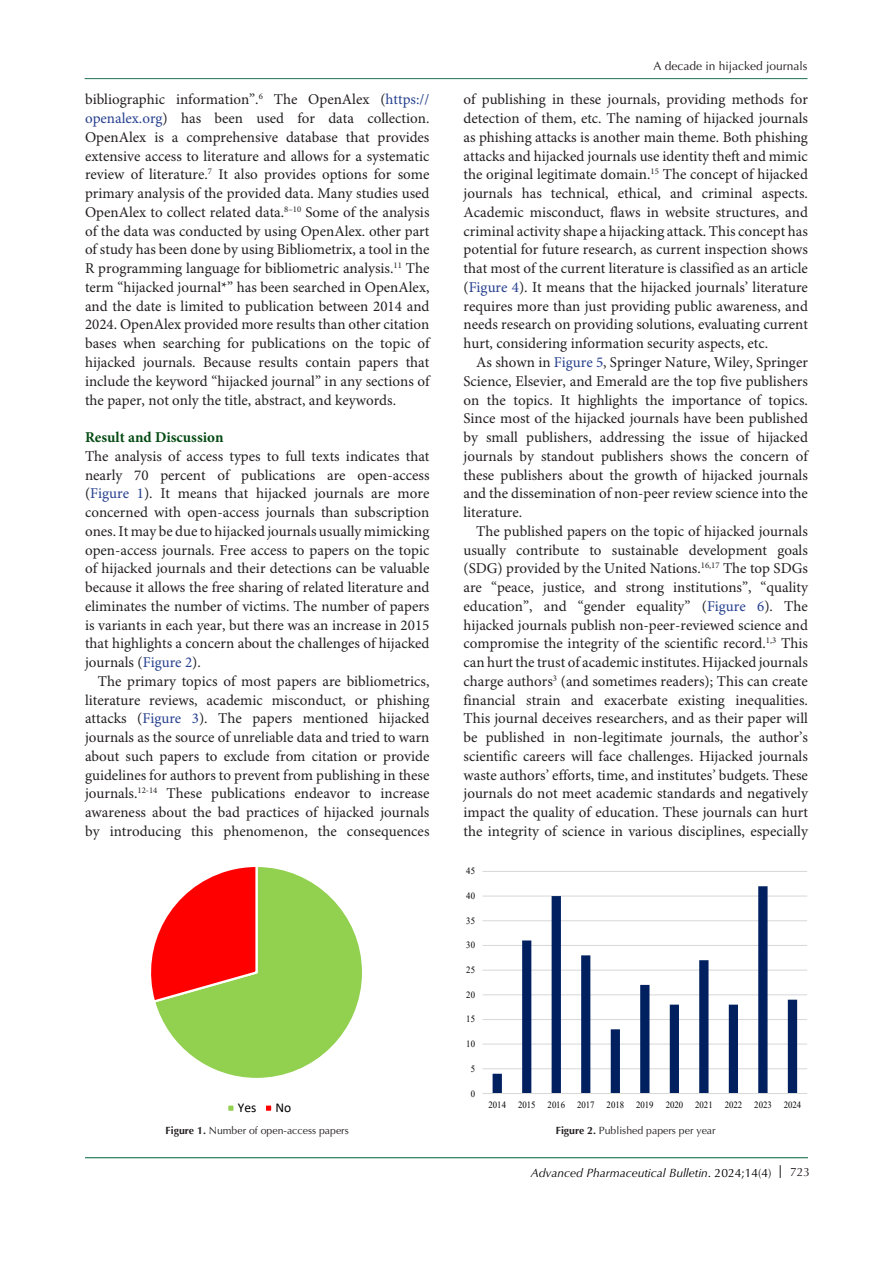
<style>
.page{position:relative;width:893px;height:1263px;background:#fff}
.page>*{position:absolute;margin:0;border:0;box-sizing:border-box;transform-origin:0 0}
.t1{font:15px/18.8px "Minion Pro";color:#231f20;text-align:justify}
.t2{font:700 15px "Minion Pro";color:#054b14}
.t3{font:13.5px "Calibri";color:#000}
.t4{font:italic 12px "Optima LT Std";color:#000}
.t5{font:12px "Optima LT Std";color:#231f20}
.t6{font:10.5px "Optima LT Std";color:#231f20}
.t7{font:9.6px "Times New Roman";letter-spacing:.005em;color:#000;scale:.91 1}
.s1{color:#253f8e}
.s2{font-weight:700}
.s3{font-style:normal}
</style>
<div class="page">
<svg style="left:780px;top:1165px;width:1px;height:13px"></svg>
<hr style="left:85px;top:1157px;width:723px;height:1px;background:#1e7252">
<hr style="left:85px;top:78px;width:722px;height:1px;background:#1e7252">
<svg style="left:156px;top:867px;width:206px;height:211px;fill:#92d050"></svg>
<svg style="left:151px;top:867px;width:108px;height:137px"></svg>
<div style="left:227px;top:1104px;width:8px;height:8px;background:#92d050"></div>
<div style="left:226px;top:1103px;width:10px;height:10px;border:2px solid #fff"></div>
<div style="left:265px;top:1104px;width:7px;height:8px;background:#f00"></div>
<div style="left:264px;top:1103px;width:9px;height:10px;border:2px solid #fff"></div>
<hr style="left:482px;top:1068px;width:325px;height:1px;background:#d9d9d9">
<hr style="left:482px;top:1044px;width:325px;height:1px;background:#d9d9d9">
<hr style="left:482px;top:1019px;width:325px;height:1px;background:#d9d9d9">
<hr style="left:482px;top:994px;width:325px;height:1px;background:#d9d9d9">
<hr style="left:482px;top:970px;width:325px;height:1px;background:#d9d9d9">
<hr style="left:482px;top:945px;width:325px;height:1px;background:#d9d9d9">
<hr style="left:482px;top:920px;width:325px;height:1px;background:#d9d9d9">
<hr style="left:482px;top:896px;width:325px;height:1px;background:#d9d9d9">
<hr style="left:482px;top:871px;width:325px;height:1px;background:#d9d9d9">
<svg style="left:493px;top:886px;width:304px;height:207px"></svg>
<hr style="left:482px;top:1093px;width:325px;height:1px;background:#d9d9d9">
<p class="t1" style="left:85px;top:91px;width:346px">bibliographic information”.<sup>6</sup> The OpenAlex (<span class="s1">https:// openalex.org</span>) has been used for data collection.<br>OpenAlex is a comprehensive database that provides extensive access to literature and allows for a systematic review of literature.<sup>7</sup> It also provides options for some primary analysis of the provided data. Many studies used OpenAlex to collect related data.<sup>8–10</sup> Some of the analysis of the data was conducted by using OpenAlex. other part of study has been done by using Bibliometrix, a tool in the R programming language for bibliometric analysis.<sup>11</sup> The term “hijacked journal*” has been searched in OpenAlex, and the date is limited to publication between 2014 and 2024. OpenAlex provided more results than other citation bases when searching for publications on the topic of hijacked journals. Because results contain papers that include the keyword “hijacked journal” in any sections of the paper, not only the title, abstract, and keywords.</p>
<p class="t2" style="left:85px;top:427px;width:140px">Result and Discussion</p>
<p class="t1" style="left:85px;top:447px;width:346px">The analysis of access types to full texts indicates that nearly 70 percent of publications are open-access (<span class="s1">Figure 1</span>). It means that hijacked journals are more concerned with open-access journals than subscription ones. It may be due to hijacked journals usually mimicking open-access journals. Free access to papers on the topic of hijacked journals and their detections can be valuable because it allows the free sharing of related literature and eliminates the number of victims. The number of papers is variants in each year, but there was an increase in 2015 that highlights a concern about the challenges of hijacked journals (<span class="s1">Figure 2</span>).</p>
<p class="t1" style="left:85px;top:672px;width:346px;text-indent:13px">The primary topics of most papers are bibliometrics, literature reviews, academic misconduct, or phishing attacks (<span class="s1">Figure 3</span>). The papers mentioned hijacked journals as the source of unreliable data and tried to warn about such papers to exclude from citation or provide guidelines for authors to prevent from publishing in these journals.<sup>12-14</sup> These publications endeavor to increase awareness about the bad practices of hijacked journals by introducing this phenomenon, the consequences</p>
<p class="t3" style="left:238px;top:1098px;width:20px">Yes</p>
<p class="t3" style="left:276px;top:1098px;width:17px">No</p>
<p class="t5" style="left:653px;top:59px;width:156px">A decade in hijacked journals</p>
<p class="t1" style="left:463px;top:91px;width:346px">of publishing in these journals, providing methods for detection of them, etc. The naming of hijacked journals as phishing attacks is another main theme. Both phishing attacks and hijacked journals use identity theft and mimic the original legitimate domain.<sup>15</sup> The concept of hijacked journals has technical, ethical, and criminal aspects.<br>Academic misconduct, flaws in website structures, and criminal activity shape a hijacking attack. This concept has potential for future research, as current inspection shows that most of the current literature is classified as an article (<span class="s1">Figure 4</span>). It means that the hijacked journals’ literature requires more than just providing public awareness, and needs research on providing solutions, evaluating current hurt, considering information security aspects, etc.</p>
<p class="t1" style="left:463px;top:353px;width:346px;text-indent:13px">As shown in <span class="s1">Figure 5</span>, Springer Nature, Wiley, Springer Science, Elsevier, and Emerald are the top five publishers on the topics. It highlights the importance of topics.<br>Since most of the hijacked journals have been published by small publishers, addressing the issue of hijacked journals by standout publishers shows the concern of these publishers about the growth of hijacked journals and the dissemination of non-peer review science into the literature.</p>
<p class="t1" style="left:463px;top:522px;width:346px;text-indent:13px">The published papers on the topic of hijacked journals usually contribute to sustainable development goals (SDG) provided by the United Nations.<sup>16,17</sup> The top SDGs are “peace, justice, and strong institutions”, “quality education”, and “gender equality” (<span class="s1">Figure 6</span>). The hijacked journals publish non-peer-reviewed science and compromise the integrity of the scientific record.<sup>1,3</sup> This can hurt the trust of academic institutes. Hijacked journals charge authors<sup>3</sup> (and sometimes readers); This can create financial strain and exacerbate existing inequalities.<br>This journal deceives researchers, and as their paper will be published in non-legitimate journals, the author’s scientific careers will face challenges. Hijacked journals waste authors’ efforts, time, and institutes’ budgets. These journals do not meet academic standards and negatively impact the quality of education. These journals can hurt the integrity of science in various disciplines, especially</p>
<p class="t7" style="left:466px;top:864px;width:11px">45</p>
<p class="t7" style="left:466px;top:889px;width:11px">40</p>
<p class="t7" style="left:466px;top:914px;width:11px">35</p>
<p class="t7" style="left:466px;top:938px;width:11px">30</p>
<p class="t7" style="left:466px;top:963px;width:11px">25</p>
<p class="t7" style="left:466px;top:988px;width:11px">20</p>
<p class="t7" style="left:466px;top:1012px;width:11px">15</p>
<p class="t7" style="left:466px;top:1037px;width:11px">10</p>
<p class="t7" style="left:471px;top:1062px;width:6px">5</p>
<p class="t7" style="left:471px;top:1086px;width:6px">0</p>
<p class="t7" style="left:488px;top:1098px;width:21px">2014</p>
<p class="t7" style="left:518px;top:1098px;width:21px">2015</p>
<p class="t7" style="left:548px;top:1098px;width:21px">2016</p>
<p class="t7" style="left:577px;top:1098px;width:21px">2017</p>
<p class="t7" style="left:607px;top:1098px;width:21px">2018</p>
<p class="t7" style="left:636px;top:1098px;width:21px">2019</p>
<p class="t7" style="left:666px;top:1098px;width:21px">2020</p>
<p class="t7" style="left:695px;top:1098px;width:21px">2021</p>
<p class="t7" style="left:725px;top:1098px;width:21px">2022</p>
<p class="t7" style="left:754px;top:1098px;width:21px">2023</p>
<p class="t7" style="left:784px;top:1098px;width:21px">2024</p>
<p class="t6" style="left:166px;top:1124px;width:185px"><span class="s2">Figure 1.</span> Number of open-access papers</p>
<p class="t6" style="left:556px;top:1124px;width:161px"><span class="s2">Figure 2.</span> Published papers per year</p>
<p class="t4" style="left:531px;top:1165px;width:242px">Advanced Pharmaceutical Bulletin<span class="s3">. 2024;14(4)</span></p>
<p class="t5" style="left:790px;top:1165px;width:22px">723</p>
</div>
